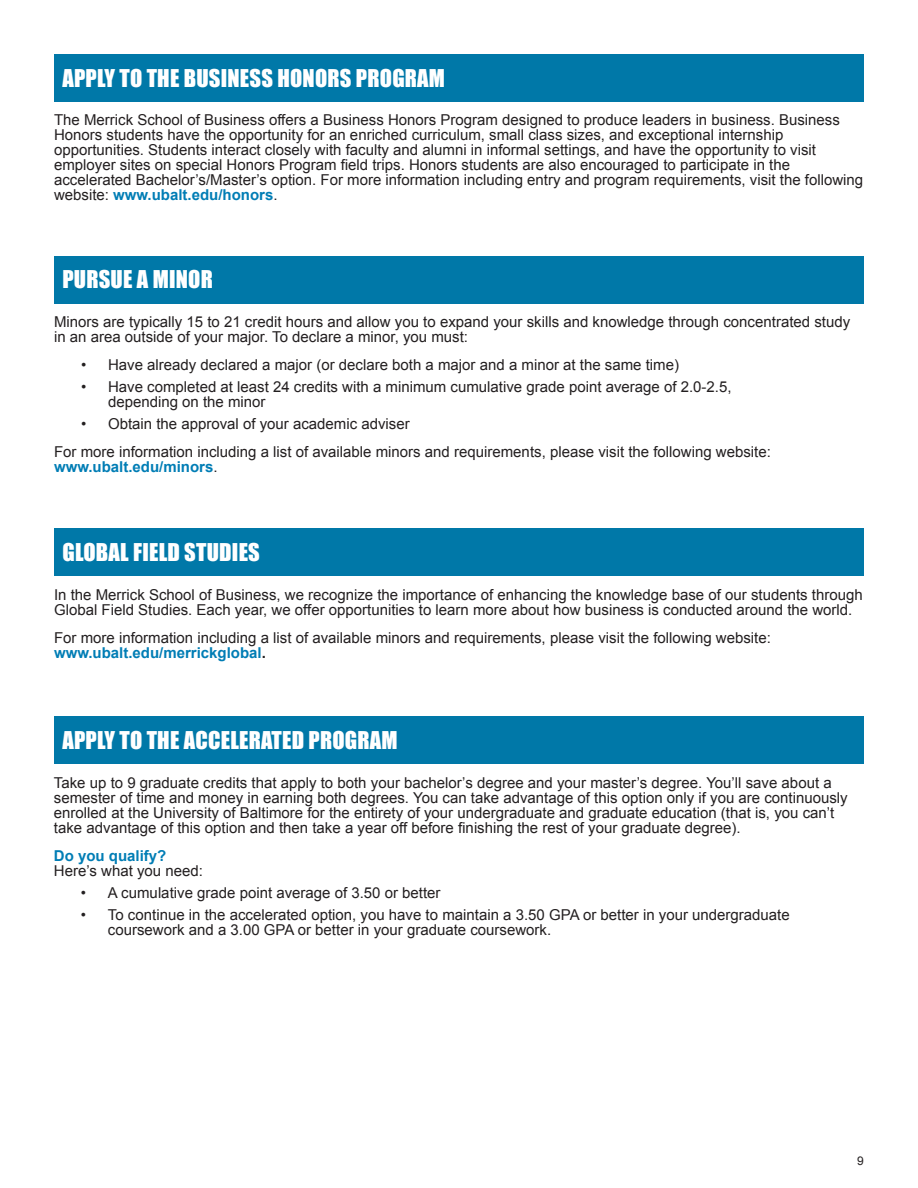
<style>
.page{position:relative;width:918px;height:1188px;background:#fff}
.page>*{position:absolute;margin:0;border:0;box-sizing:border-box;transform-origin:0 0}
.Section_Title_White{font:22.5px "Impact";letter-spacing:.01em;color:#fff}
.Paragraph_Style_1{font:15px/15px "Arial";color:#231f20}
.t1{font:700 15px "Arial";color:#007db5}
.t2{font:12px "Arial";color:#231f20}
.s1{font-weight:700;color:#007db5}
.s2{font-weight:700}
</style>
<div class="page">
<div style="left:54px;top:256px;width:810px;height:47px;background:#0078a8"></div>
<div style="left:54px;top:54px;width:810px;height:48px;background:#0078a8"></div>
<div style="left:54px;top:716px;width:810px;height:48px;background:#0078a8"></div>
<div style="left:54px;top:528px;width:810px;height:47px;background:#0078a8"></div>
<p class="Section_Title_White" style="left:62px;top:60px;width:384px">APPLY TO THE BUSINESS HONORS PROGRAM</p>
<p class="Paragraph_Style_1" style="left:54px;top:112px;width:811px">The Merrick School of Business offers a Business Honors Program designed to produce leaders in business. Business Honors students have the opportunity for an enriched curriculum, small class sizes, and exceptional internship opportunities. Students interact closely with faculty and alumni in informal settings, and have the opportunity to visit employer sites on special Honors Program field trips. Honors students are also encouraged to participate in the accelerated Bachelor’s/Master’s option. For more information including entry and program requirements, visit the following website: <span class="s1">www.ubalt.edu/honors</span>.</p>
<p class="Section_Title_White" style="left:62px;top:262px;width:152px">PURSUE A MINOR</p>
<p class="Paragraph_Style_1" style="left:54px;top:314px;width:798px">Minors are typically 15 to 21 credit hours and allow you to expand your skills and knowledge through concentrated study in an area outside of your major. To declare a minor, you must:</p>
<p class="Paragraph_Style_1" style="left:81px;top:358px;width:600px">• Have already declared a major (or declare both a major and a minor at the same time)</p>
<p class="Paragraph_Style_1" style="left:108px;top:379px;width:625px;text-indent:-27px">• Have completed at least 24 credits with a minimum cumulative grade point average of 2.0-2.5, depending on the minor</p>
<p class="Paragraph_Style_1" style="left:81px;top:416px;width:330px">• Obtain the approval of your academic adviser</p>
<p class="Paragraph_Style_1" style="left:54px;top:445px;width:718px">For more information including a list of available minors and requirements, please visit the following website: <span class="s1">www.ubalt.edu/minors</span>.</p>
<p class="Section_Title_White" style="left:62px;top:534px;width:199px">GLOBAL FIELD STUDIES</p>
<p class="Paragraph_Style_1" style="left:54px;top:587px;width:810px">In the Merrick School of Business, we recognize the importance of enhancing the knowledge base of our students through<br>Global Field Studies. Each year, we offer opportunities to learn more about how business is conducted around the world.</p>
<p class="Paragraph_Style_1" style="left:54px;top:631px;width:718px">For more information including a list of available minors and requirements, please visit the following website: <span class="s1">www.ubalt.edu/merrickglobal</span><span class="s2">.</span></p>
<p class="Section_Title_White" style="left:62px;top:723px;width:337px">APPLY TO THE ACCELERATED PROGRAM</p>
<p class="Paragraph_Style_1" style="left:54px;top:775px;width:795px">Take up to 9 graduate credits that apply to both your bachelor’s degree and your master’s degree. You’ll save about a semester of time and money in earning both degrees. You can take advantage of this option only if you are continuously enrolled at the University of Baltimore for the entirety of your undergraduate and graduate education (that is, you can’t take advantage of this option and then take a year off before finishing the rest of your graduate degree).</p>
<p class="t1" style="left:54px;top:846px;width:114px">Do you qualify?</p>
<p class="Paragraph_Style_1" style="left:54px;top:863px;width:150px">Here’s what you need:</p>
<p class="Paragraph_Style_1" style="left:81px;top:885px;width:361px">• A cumulative grade point average of 3.50 or better</p>
<p class="Paragraph_Style_1" style="left:108px;top:907px;width:683px;text-indent:-27px">• To continue in the accelerated option, you have to maintain a 3.50 GPA or better in your undergraduate coursework and a 3.00 GPA or better in your graduate coursework.</p>
<p class="t2" style="left:857px;top:1153px;width:8px">9</p>
</div>
